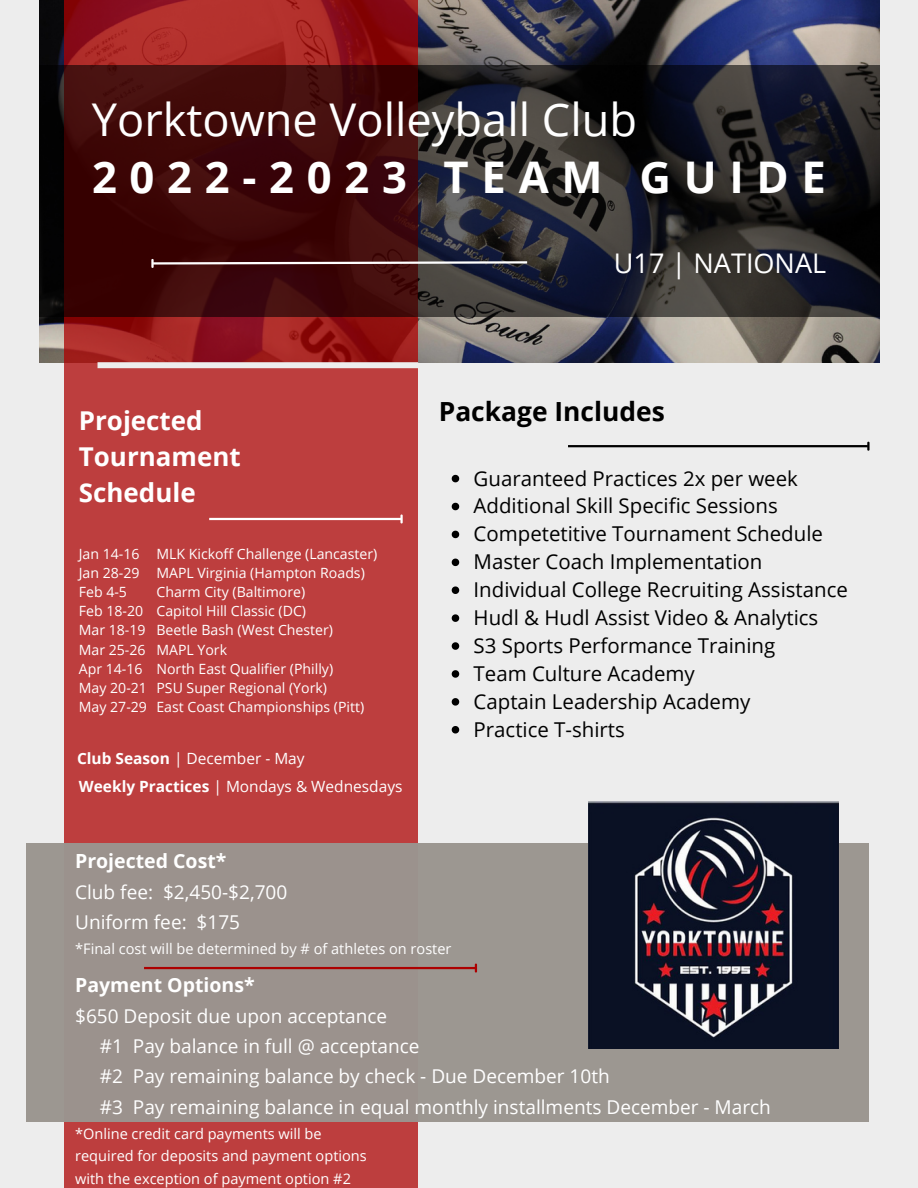
<style>
.page{position:relative;width:918px;height:1188px;background:#ededed}
.page>*{position:absolute;margin:0;border:0;box-sizing:border-box;transform-origin:0 0}
.t1{font:45.15px "Open Sans";color:#fff}
.t2{font:700 43.65px "Open Sans";letter-spacing:.29em;color:#fff}
.t3{font:27px "Open Sans";color:#fff}
.t4{font:700 26.4px "Open Sans";color:#000}
.t5{font:700 25.95px/36px "Open Sans";color:#fff}
.t6{font:20.4px/27.9px "Open Sans";color:#000}
.t7{font:700 19.5px "Open Sans";color:#fff}
.t8{font:19.05px/30.3px "Open Sans";color:#fff}
.t9{font:15.45px "Open Sans";color:#fff}
.t10{font:14.55px/22.5px "Open Sans";color:#fff}
.t11{font:14.1px/19.2px "Open Sans";color:#fff}
.s1{font-weight:700}
</style>
<div class="page">
<img style="left:39px;top:0;width:840px;height:362px">
<svg style="left:64px;top:0;width:353px;height:1188px;background:#b73838"></svg>
<svg style="left:39px;top:65px;width:840px;height:252px;background:#2e181b"></svg>
<svg style="left:151px;top:259px;width:378px;height:9px;background:#694d50"></svg>
<div style="left:98px;top:362px;width:320px;height:6px;background:#ededed"></div>
<div style="left:27px;top:843px;width:842px;height:279px;background:#9b958f"></div>
<svg style="left:452px;top:475px;width:7px;height:7px"></svg>
<svg style="left:452px;top:503px;width:7px;height:7px"></svg>
<svg style="left:452px;top:531px;width:7px;height:7px"></svg>
<svg style="left:452px;top:559px;width:7px;height:7px"></svg>
<svg style="left:452px;top:586px;width:7px;height:8px"></svg>
<svg style="left:452px;top:614px;width:7px;height:8px"></svg>
<svg style="left:452px;top:642px;width:7px;height:8px"></svg>
<svg style="left:452px;top:670px;width:7px;height:8px"></svg>
<svg style="left:452px;top:698px;width:7px;height:8px"></svg>
<svg style="left:452px;top:726px;width:7px;height:8px"></svg>
<hr style="left:209px;top:518px;width:192px;height:2px;background:#fff">
<svg style="left:400px;top:514px;width:3px;height:9px"></svg>
<hr style="left:568px;top:445px;width:300px;height:2px;background:#000">
<svg style="left:867px;top:442px;width:3px;height:9px"></svg>
<hr style="left:144px;top:967px;width:331px;height:2px;background:#ad0000">
<svg style="left:475px;top:964px;width:2px;height:9px"></svg>
<img style="left:589px;top:801px;width:250px;height:248px">
<h1 class="t1" style="left:92px;top:87px;width:547px">Yorktowne Volleyball Club</h1>
<h2 class="t2" style="left:92px;top:146px;width:735px">2022-2023 TEAM GUIDE</h2>
<h3 class="t3" style="left:614px;top:244px;width:214px">U17 | NATIONAL</h3>
<h3 class="t5" style="left:79px;top:402px;width:163px">Projected<br>Tournament<br>Schedule</h3>
<p class="t11" style="left:79px;top:544px;width:70px">Jan 14-16<br>Jan 28-29<br>Feb 4-5<br>Feb 18-20<br>Mar 18-19<br>Mar 25-26<br>Apr 14-16<br>May 20-21<br>May 27-29</p>
<p class="t11" style="left:156px;top:544px;width:222px">MLK Kickoff Challenge (Lancaster)<br>MAPL Virginia (Hampton Roads)<br>Charm City (Baltimore)<br>Capitol Hill Classic (DC)<br>Beetle Bash (West Chester)<br>MAPL York<br>North East Qualifier (Philly)<br>PSU Super Regional (York)<br>East Coast Championships (Pitt)</p>
<p class="t9" style="left:77px;top:747px;width:229px"><span class="s1">Club Season</span> | December - May</p>
<p class="t9" style="left:79px;top:776px;width:325px"><span class="s1">Weekly Practices</span> | Mondays &amp; Wednesdays</p>
<h3 class="t4" style="left:439px;top:393px;width:227px">Package Includes</h3>
<p class="t6" style="left:474px;top:464px;width:376px">Guaranteed Practices 2x per week<br>Additional Skill Specific Sessions<br>Competetitive Tournament Schedule<br>Master Coach Implementation<br>Individual College Recruiting Assistance<br>Hudl &amp; Hudl Assist Video &amp; Analytics<br>S3 Sports Performance Training<br>Team Culture Academy<br>Captain Leadership Academy<br>Practice T-shirts</p>
<h3 class="t7" style="left:75px;top:848px;width:153px">Projected Cost*</h3>
<h3 class="t8" style="left:75px;top:876px;width:214px">Club fee: $2,450-$2,700<br>Uniform fee: $175</h3>
<p class="t10" style="left:75px;top:937px;width:378px">*Final cost will be determined by # of athletes on roster</p>
<h3 class="t7" style="left:75px;top:971px;width:181px">Payment Options*</h3>
<h3 class="t8" style="left:100px;top:1000px;width:673px;text-indent:-25px">$650 Deposit due upon acceptance<br>#1 Pay balance in full @ acceptance<br>#2 Pay remaining balance by check - Due December 10th<br>#3 Pay remaining balance in equal monthly installments December - March</h3>
<p class="t10" style="left:75px;top:1122px;width:293px">*Online credit card payments will be required for deposits and payment options with the exception of payment option #2</p>
</div>
